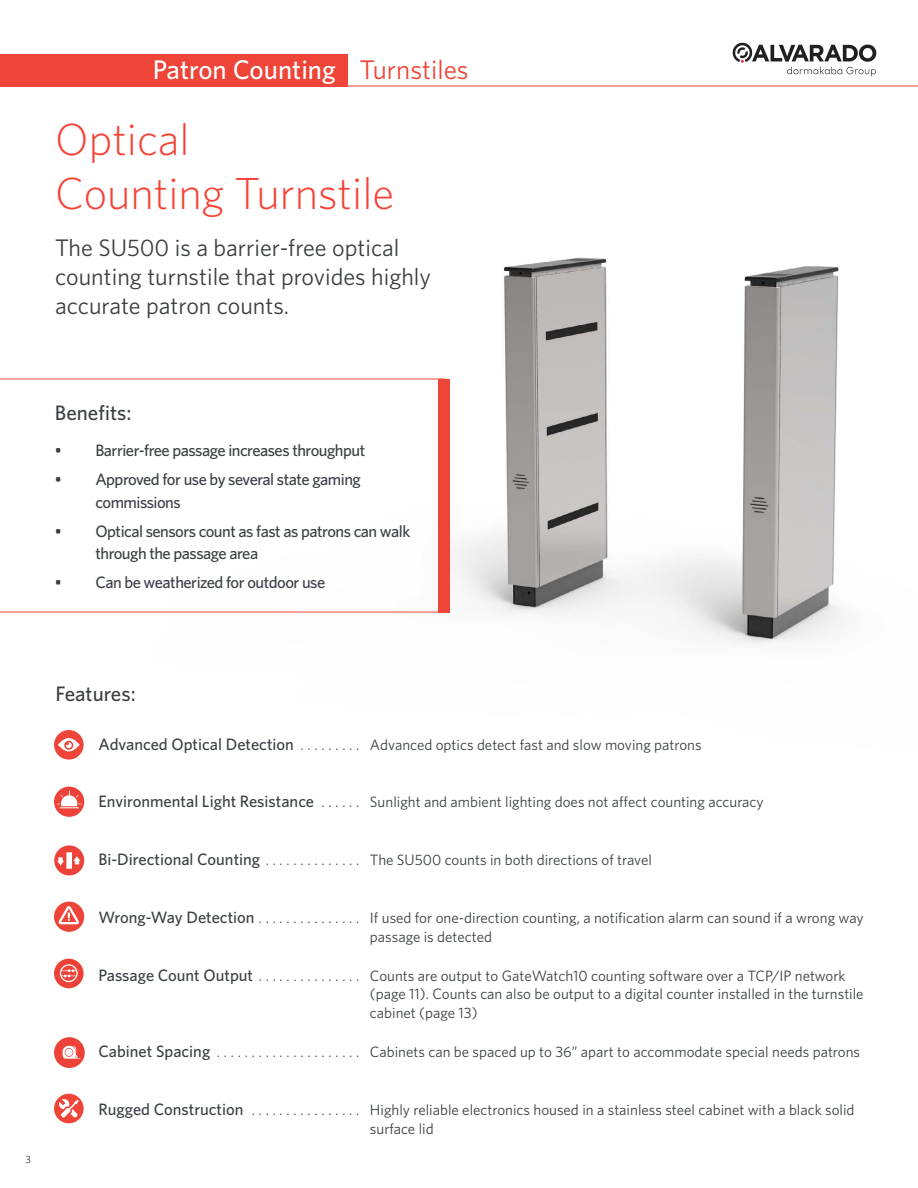
<style>
.page{position:relative;width:918px;height:1188px;background:#fff}
.page>*{position:absolute;margin:0;border:0;box-sizing:border-box;transform-origin:0 0}
.t1{font:300 45px/54px "Whitney";color:#f54236}
.t2{font:500 27px "Whitney";color:#fff}
.t3{font:27px "Whitney";color:#ef4438}
.t4{font:24px/28.8px "Whitney";color:#3c3f43}
.t5{font:500 21px "Whitney";color:#3a3f45}
.t6{font:500 21px "Whitney";color:#3c3f43}
.t7{font:500 16.5px/22.5px "Whitney";letter-spacing:-.03em;color:#3a3f45}
.t8{font:500 16.5px "Whitney";color:#3a3f45}
.t9{font:15px/18.8px "Whitney";color:#3a3f45}
.t10{font:10.5px "Whitney";color:#3a3f45}
</style>
<div class="page">
<img style="left:102px;top:42px;width:816px;height:602px">
<div style="left:0;top:54px;width:348px;height:32px;background:#ef4438"></div>
<svg style="left:54px;top:730px;width:30px;height:30px"></svg>
<svg style="left:0;top:379px;width:438px;height:233px"></svg>
<div style="left:438px;top:379px;width:12px;height:233px;background:#ef4438"></div>
<svg style="left:54px;top:902px;width:30px;height:30px"></svg>
<svg style="left:54px;top:959px;width:30px;height:29px"></svg>
<svg style="left:54px;top:845px;width:30px;height:30px"></svg>
<svg style="left:54px;top:787px;width:30px;height:30px"></svg>
<svg style="left:57px;top:791px;width:25px;height:17px"></svg>
<svg style="left:54px;top:1037px;width:31px;height:31px"></svg>
<svg style="left:54px;top:1094px;width:30px;height:29px"></svg>
<hr style="left:256px;top:86px;width:662px;height:1px;background:#ef4438">
<img style="left:733px;top:43px;width:144px;height:34px">
<h2 class="t2" style="left:153px;top:52px;width:184px">Patron Counting</h2>
<h2 class="t3" style="left:360px;top:52px;width:111px">Turnstiles</h2>
<h1 class="t1" style="left:55px;top:111px;width:341px">Optical<br>Counting Turnstile</h1>
<h3 class="t4" style="left:55px;top:233px;width:377px">The SU500 is a barrier-free optical counting turnstile that provides highly accurate patron counts.</h3>
<h3 class="t5" style="left:55px;top:399px;width:78px">Benefits:</h3>
<p class="t7" style="left:55px;top:439px;width:312px">• Barrier-free passage increases throughput</p>
<p class="t7" style="left:95px;top:468px;width:267px;text-indent:-41px">• Approved for use by several state gaming commissions</p>
<p class="t7" style="left:95px;top:519px;width:316px;text-indent:-41px">• Optical sensors count as fast as patrons can walk through the passage area</p>
<p class="t7" style="left:55px;top:571px;width:272px">• Can be weatherized for outdoor use</p>
<p class="t10" style="left:26px;top:1153px;width:7px">3</p>
<h3 class="t6" style="left:56px;top:680px;width:82px">Features:</h3>
<p class="t8" style="left:98px;top:733px;width:197px">Advanced Optical Detection</p>
<p class="t9" style="left:370px;top:735px;width:333px">Advanced optics detect fast and slow moving patrons</p>
<p class="t8" style="left:98px;top:791px;width:217px">Environmental Light Resistance</p>
<p class="t9" style="left:370px;top:792px;width:395px">Sunlight and ambient lighting does not affect counting accuracy</p>
<p class="t8" style="left:98px;top:849px;width:163px">Bi-Directional Counting</p>
<p class="t9" style="left:370px;top:850px;width:284px">The SU500 counts in both directions of travel</p>
<p class="t8" style="left:98px;top:906px;width:158px">Wrong-Way Detection</p>
<p class="t9" style="left:370px;top:908px;width:495px">If used for one-direction counting, a notification alarm can sound if a wrong way passage is detected</p>
<p class="t8" style="left:98px;top:964px;width:156px">Passage Count Output</p>
<p class="t9" style="left:370px;top:966px;width:495px">Counts are output to GateWatch10 counting software over a TCP/IP network (page 11). Counts can also be output to a digital counter installed in the turnstile cabinet (page 13)</p>
<p class="t8" style="left:98px;top:1041px;width:113px">Cabinet Spacing</p>
<p class="t9" style="left:370px;top:1042px;width:492px">Cabinets can be spaced up to 36” apart to accommodate special needs patrons</p>
<p class="t8" style="left:98px;top:1098px;width:147px">Rugged Construction</p>
<p class="t9" style="left:370px;top:1100px;width:486px">Highly reliable electronics housed in a stainless steel cabinet with a black solid surface lid</p>
</div>
